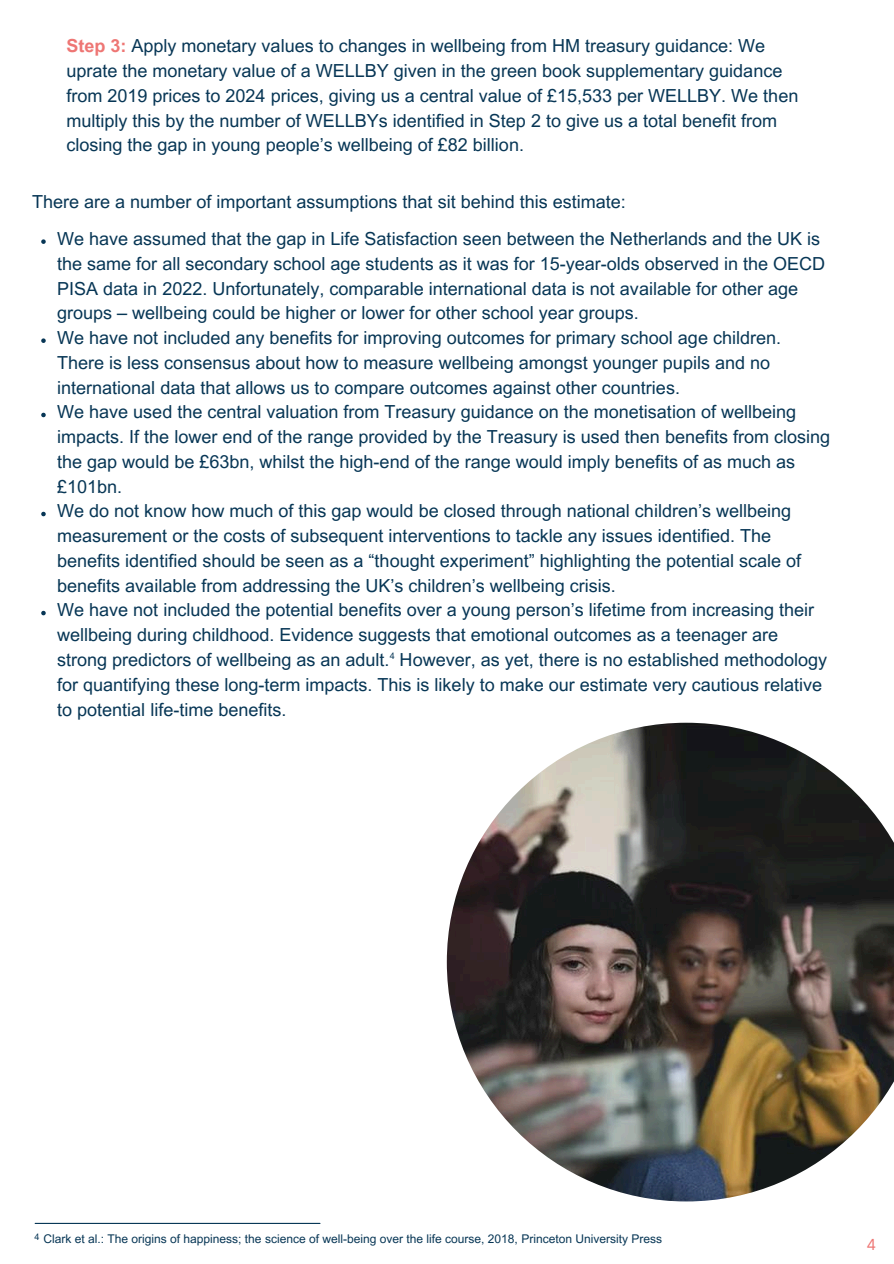
<style>
.page{position:relative;width:894px;height:1264px;background:#fff}
.page>*{position:absolute;margin:0;border:0;box-sizing:border-box;transform-origin:0 0}
.t1{font:18px/24.8px "Arial MT Pro";color:#073655}
.t2{font:15.15px "Inter";color:#ee7674}
.t3{font:12px "Arial MT Pro";color:#073655}
.t4{font:9px "Arial MT Pro";color:#073655}
.s1{font-weight:700;color:#ee7674}
</style>
<div class="page">
<hr style="left:35px;top:1222px;width:285px;height:1px;background:#073655">
<img style="left:446px;top:722px;width:447px;height:479px">
<svg style="left:41px;top:239px;width:5px;height:5px"></svg>
<svg style="left:41px;top:338px;width:5px;height:5px"></svg>
<svg style="left:41px;top:413px;width:5px;height:4px"></svg>
<svg style="left:41px;top:512px;width:5px;height:4px"></svg>
<svg style="left:41px;top:611px;width:5px;height:4px"></svg>
<p class="t1" style="left:66px;top:36px;width:733px"><span class="s1">Step 3:</span> Apply monetary values to changes in wellbeing from HM treasury guidance: We uprate the monetary value of a WELLBY given in the green book supplementary guidance from 2019 prices to 2024 prices, giving us a central value of £15,533 per WELLBY. We then multiply this by the number of WELLBYs identified in Step 2 to give us a total benefit from closing the gap in young people’s wellbeing of £82 billion.</p>
<p class="t1" style="left:32px;top:192px;width:595px">There are a number of important assumptions that sit behind this estimate:</p>
<h1 class="t1" style="left:57px;top:228px;width:769px">We have assumed that the gap in Life Satisfaction seen between the Netherlands and the UK is the same for all secondary school age students as it was for 15-year-olds observed in the OECD PISA data in 2022. Unfortunately, comparable international data is not available for other age groups – wellbeing could be higher or lower for other school year groups.</h1>
<p class="t1" style="left:57px;top:327px;width:725px">We have not included any benefits for improving outcomes for primary school age children.<br>There is less consensus about how to measure wellbeing amongst younger pupils and no international data that allows us to compare outcomes against other countries.</p>
<p class="t1" style="left:57px;top:402px;width:774px">We have used the central valuation from Treasury guidance on the monetisation of wellbeing impacts. If the lower end of the range provided by the Treasury is used then benefits from closing the gap would be £63bn, whilst the high-end of the range would imply benefits of as much as £101bn.</p>
<p class="t1" style="left:57px;top:501px;width:745px">We do not know how much of this gap would be closed through national children’s wellbeing measurement or the costs of subsequent interventions to tackle any issues identified. The benefits identified should be seen as a “thought experiment” highlighting the potential scale of benefits available from addressing the UK’s children’s wellbeing crisis.</p>
<p class="t1" style="left:57px;top:600px;width:771px">We have not included the potential benefits over a young person’s lifetime from increasing their wellbeing during childhood. Evidence suggests that emotional outcomes as a teenager are strong predictors of wellbeing as an adult. However, as yet, there is no established methodology for quantifying these long-term impacts. This is likely to make our estimate very cautious relative to potential life-time benefits.</p>
<p class="t4" style="left:389px;top:652px;width:7px">4</p>
<p class="t4" style="left:35px;top:1232px;width:7px">4</p>
<p class="t3" style="left:43px;top:1234px;width:620px">Clark et al.: The origins of happiness; the science of well-being over the life course, 2018, Princeton University Press</p>
<p class="t2" style="left:866px;top:1235px;width:11px">4</p>
</div>
